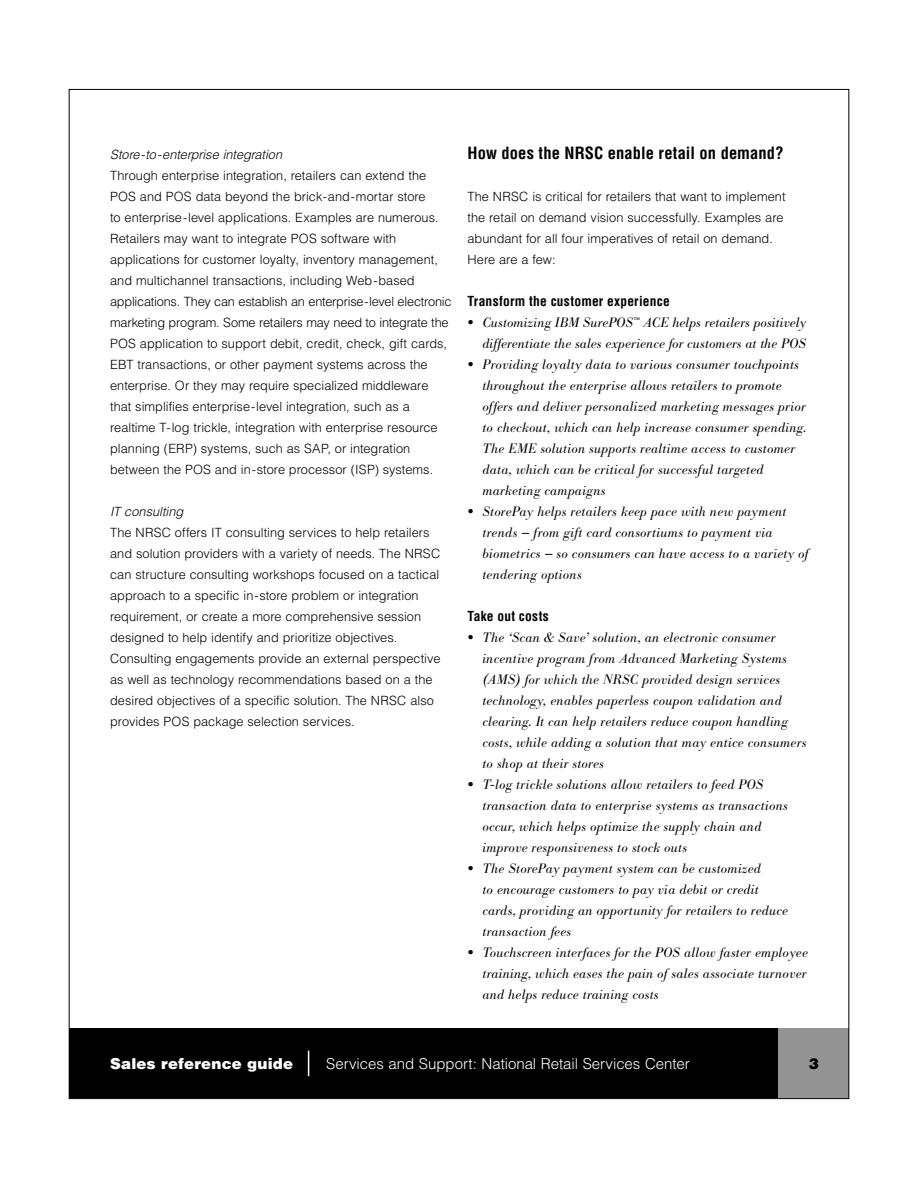
<style>
.page{position:relative;width:918px;height:1188px;background:#fff}
.page>*{position:absolute;margin:0;border:0;box-sizing:border-box;transform-origin:0 0}
.Main{font:700 condensed 16.5px "Helvetica";letter-spacing:.005em;color:#000}
.t1{font:300 15px "Helvetica";color:#fff}
.t2{font:900 15px "Helvetica";letter-spacing:.015em;color:#fff}
.t3{font:900 15px "Helvetica";color:#000}
.Bodbullet{font:italic 13.5px/21px "IBM Bodoni BE Light";letter-spacing:.02em;color:#000}
.Subhead{font:700 condensed 13.5px "Helvetica";letter-spacing:.015em;color:#000}
.BR_2_3_column_Helvetica_text{font:300 12.75px/21px "Helvetica";color:#000}
.Ital_Sub{font:italic 300 12.75px "Helvetica";color:#000}
.s1{font-style:normal;font-size:19.5px}
</style>
<div class="page">
<div style="left:69px;top:1028px;width:780px;height:71px;background:#000"></div>
<div style="left:778px;top:1028px;width:71px;height:71px;background:#939393"></div>
<svg style="left:308px;top:1051px;width:1px;height:25px"></svg>
<p class="Ital_Sub" style="left:110px;top:147px;width:174px">Store-to-enterprise integration</p>
<p class="BR_2_3_column_Helvetica_text" style="left:110px;top:165px;width:343px">Through enterprise integration, retailers can extend the POS and POS data beyond the brick-and-mortar store<br>to enterprise-level applications. Examples are numerous.<br>Retailers may want to integrate POS software with applications for customer loyalty, inventory management, and multichannel transactions, including Web-based applications. They can establish an enterprise-level electronic marketing program. Some retailers may need to integrate the POS application to support debit, credit, check, gift cards, EBT transactions, or other payment systems across the enterprise. Or they may require specialized middleware that simplifies enterprise-level integration, such as a realtime T-log trickle, integration with enterprise resource planning (ERP) systems, such as SAP, or integration between the POS and in-store processor (ISP) systems.</p>
<p class="Ital_Sub" style="left:110px;top:504px;width:75px">IT consulting</p>
<p class="BR_2_3_column_Helvetica_text" style="left:110px;top:522px;width:332px">The NRSC offers IT consulting services to help retailers and solution providers with a variety of needs. The NRSC can structure consulting workshops focused on a tactical approach to a specific in-store problem or integration requirement, or create a more comprehensive session designed to help identify and prioritize objectives.<br>Consulting engagements provide an external perspective as well as technology recommendations based on a the desired objectives of a specific solution. The NRSC also provides POS package selection services.</p>
<p class="Main" style="left:468px;top:143px;width:318px">How does the NRSC enable retail on demand?</p>
<p class="BR_2_3_column_Helvetica_text" style="left:468px;top:186px;width:320px">The NRSC is critical for retailers that want to implement the retail on demand vision successfully. Examples are abundant for all four imperatives of retail on demand.<br>Here are a few:</p>
<p class="Subhead" style="left:468px;top:293px;width:204px">Transform the customer experience</p>
<p class="Bodbullet" style="left:468px;top:312px;width:340px;text-align:right"><span class="s1">•</span> Customizing IBM SurePOS<sup>™</sup> ACE helps retailers positively differentiate the sales experience for customers at the POS</p>
<p class="Bodbullet" style="left:482px;top:354px;width:325px;text-indent:-15px"><span class="s1">•</span> Providing loyalty data to various consumer touchpoints throughout the enterprise allows retailers to promote offers and deliver personalized marketing messages prior to checkout, which can help increase consumer spending.<br>The EME solution supports realtime access to customer data, which can be critical for successful targeted marketing campaigns</p>
<p class="Bodbullet" style="left:482px;top:501px;width:328px;text-indent:-15px"><span class="s1">•</span> StorePay helps retailers keep pace with new payment trends — from gift card consortiums to payment via biometrics — so consumers can have access to a variety of tendering options</p>
<p class="Subhead" style="left:468px;top:608px;width:83px">Take out costs</p>
<p class="Bodbullet" style="left:482px;top:627px;width:326px;text-indent:-15px"><span class="s1">•</span> The ‘Scan &amp; Save’ solution, an electronic consumer incentive program from Advanced Marketing Systems (AMS) for which the NRSC provided design services technology, enables paperless coupon validation and clearing. It can help retailers reduce coupon handling costs, while adding a solution that may entice consumers to shop at their stores</p>
<p class="Bodbullet" style="left:482px;top:774px;width:307px;text-indent:-15px"><span class="s1">•</span> T-log trickle solutions allow retailers to feed POS transaction data to enterprise systems as transactions occur, which helps optimize the supply chain and improve responsiveness to stock outs</p>
<p class="Bodbullet" style="left:482px;top:858px;width:307px;text-indent:-15px"><span class="s1">•</span> The StorePay payment system can be customized<br>to encourage customers to pay via debit or credit cards, providing an opportunity for retailers to reduce transaction fees</p>
<p class="Bodbullet" style="left:482px;top:942px;width:327px;text-align:justify;text-indent:-15px"><span class="s1">•</span> Touchscreen interfaces for the POS allow faster employee training, which eases the pain of sales associate turnover and helps reduce training costs</p>
<p class="t2" style="left:110px;top:1054px;width:185px">Sales reference guide</p>
<p class="t1" style="left:326px;top:1055px;width:365px">Services and Support: National Retail Services Center</p>
<p class="t3" style="left:809px;top:1054px;width:12px">3</p>
</div>
